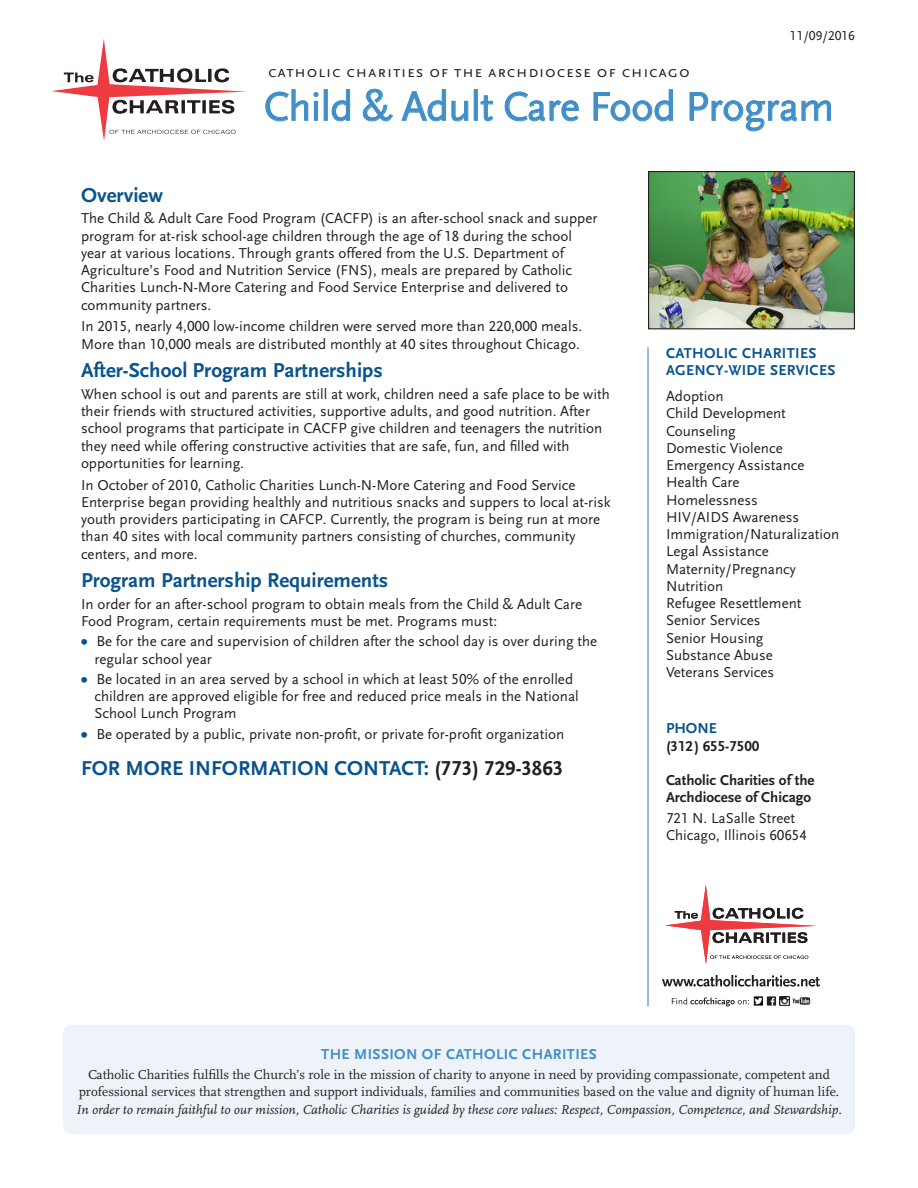
<style>
.page{position:relative;width:918px;height:1188px;background:#fff}
.page>*{position:absolute;margin:0;border:0;box-sizing:border-box;transform-origin:0 0}
.FS_Banner_HEAD-36{font:42px "Scala Sans LF";letter-spacing:-.01em;color:#3f8ec8}
.FS_Left-Col_BODY{font:700 21px "Scala Sans LF";color:#09538d}
.FS_Left-Col_SUBHEAD{font:700 21px "Scala Sans LF";color:#09538d}
.t1{font:16.5px "Scala Sans LF Caps";letter-spacing:.05em;color:#231f20}
.FS_Left-Col_BODY-2{font:15px/17.2px "Scala Sans LF";color:#231f20}
.FS_Left-Col_BULLETS{font:15px/17.2px "Scala Sans LF";color:#231f20}
.t2{font:700 15px/17.2px "Scala Sans LF";color:#231f20}
.t3{font:700 15px/16.5px "Scala Sans LF";letter-spacing:.02em;color:#09538d}
.t4{font:700 15px "Scala Sans LF";letter-spacing:.025em;color:#3f8ec8}
.t5{font:13.5px/17.2px "Scala LF";color:#231f20;text-align:center}
.t6{font:italic 13.5px "Scala LF";color:#231f20}
.t7{font:13.5px "Scala Sans LF";color:#231f20}
.s1{font-weight:700;font-size:18px;color:#09538d}
.s2{color:#231f20}
</style>
<div class="page">
<div style="left:63px;top:1025px;width:792px;height:109px;background:#edf3f9;border-radius:9px"></div>
<hr style="left:647px;top:347px;width:2px;height:659px;background:#3f8ec8">
<div style="left:767px;top:996px;width:9px;height:10px;background:#231f20"></div>
<svg style="left:771px;top:996px;width:39px;height:10px"></svg>
<svg style="left:754px;top:996px;width:9px;height:10px"></svg>
<svg style="left:672px;top:997px;width:90px;height:10px"></svg>
<svg style="left:662px;top:975px;width:158px;height:12px"></svg>
<svg style="left:665px;top:885px;width:152px;height:79px"></svg>
<svg style="left:265px;top:89px;width:53px;height:33px"></svg>
<div style="left:324px;top:89px;width:4px;height:32px;border:1px solid #3f8ec8"></div>
<svg style="left:331px;top:89px;width:19px;height:33px"></svg>
<svg style="left:363px;top:89px;width:30px;height:33px"></svg>
<svg style="left:401px;top:89px;width:68px;height:33px"></svg>
<div style="left:474px;top:89px;width:4px;height:32px;border:1px solid #3f8ec8"></div>
<svg style="left:480px;top:95px;width:14px;height:27px"></svg>
<svg style="left:504px;top:91px;width:75px;height:31px"></svg>
<svg style="left:593px;top:89px;width:80px;height:33px"></svg>
<svg style="left:689px;top:92px;width:142px;height:40px"></svg>
<svg style="left:51px;top:39px;width:195px;height:102px"></svg>
<img style="left:650px;top:173px;width:203px;height:154px">
<div style="left:648px;top:171px;width:207px;height:158px;border:1px solid #231f20"></div>
<p class="t7" style="left:790px;top:28px;width:67px">11/09/2016</p>
<p class="t1" style="left:268px;top:63px;width:423px">catholic charities of the archdiocese of chicago</p>
<p class="FS_Banner_HEAD-36" style="left:264px;top:84px;width:572px">Child &amp; Adult Care Food Program</p>
<p class="FS_Left-Col_BODY" style="left:81px;top:184px;width:84px">Overview</p>
<p class="FS_Left-Col_BODY-2" style="left:81px;top:210px;width:518px">The Child &amp; Adult Care Food Program (CACFP) is an after-school snack and supper program for at-risk school-age children through the age of 18 during the school year at various locations. Through grants offered from the U.S. Department of Agriculture’s Food and Nutrition Service (FNS), meals are prepared by Catholic Charities Lunch-N-More Catering and Food Service Enterprise and delivered to community partners.</p>
<p class="FS_Left-Col_BODY-2" style="left:81px;top:318px;width:503px">In 2015, nearly 4,000 low-income children were served more than 220,000 meals.<br>More than 10,000 meals are distributed monthly at 40 sites throughout Chicago.</p>
<p class="FS_Left-Col_BODY" style="left:81px;top:359px;width:303px">After-School Program Partnerships</p>
<p class="FS_Left-Col_BODY-2" style="left:81px;top:386px;width:530px">When school is out and parents are still at work, children need a safe place to be with their friends with structured activities, supportive adults, and good nutrition. After school programs that participate in CACFP give children and teenagers the nutrition they need while offering constructive activities that are safe, fun, and filled with opportunities for learning.</p>
<p class="FS_Left-Col_BODY-2" style="left:81px;top:476px;width:531px">In October of 2010, Catholic Charities Lunch-N-More Catering and Food Service Enterprise began providing healthly and nutritious snacks and suppers to local at-risk youth providers participating in CAFCP. Currently, the program is being run at more than 40 sites with local community partners consisting of churches, community centers, and more.</p>
<p class="FS_Left-Col_BODY" style="left:81px;top:569px;width:309px">Program Partnership Requirements</p>
<p class="FS_Left-Col_BULLETS" style="left:81px;top:596px;width:503px">In order for an after-school program to obtain meals from the Child &amp; Adult Care<br>Food Program, certain requirements must be met. Programs must:</p>
<p class="FS_Left-Col_BODY-2" style="left:94px;top:633px;width:504px;text-indent:-14px"><span class="s1">•</span> Be for the care and supervision of children after the school day is over during the regular school year</p>
<p class="FS_Left-Col_BODY-2" style="left:94px;top:671px;width:486px;text-indent:-14px"><span class="s1">•</span> Be located in an area served by a school in which at least 50% of the enrolled children are approved eligible for free and reduced price meals in the National<br>School Lunch Program</p>
<p class="FS_Left-Col_BODY-2" style="left:81px;top:725px;width:485px"><span class="s1">•</span> Be operated by a public, private non-profit, or private for-profit organization</p>
<p class="FS_Left-Col_SUBHEAD" style="left:81px;top:757px;width:484px">FOR MORE INFORMATION CONTACT: <span class="s2">(773) 729-3863</span></p>
<p class="t3" style="left:666px;top:346px;width:171px">CATHOLIC CHARITIES<br>AGENCY-WIDE SERVICES</p>
<p class="FS_Left-Col_BODY-2" style="left:666px;top:388px;width:175px">Adoption<br>Child Development<br>Counseling<br>Domestic Violence<br>Emergency Assistance<br>Health Care<br>Homelessness<br>HIV/AIDS Awareness<br>Immigration/Naturalization<br>Legal Assistance<br>Maternity/Pregnancy<br>Nutrition<br>Refugee Resettlement<br>Senior Services<br>Senior Housing<br>Substance Abuse<br>Veterans Services</p>
<p class="t3" style="left:666px;top:721px;width:52px">PHONE</p>
<p class="t2" style="left:666px;top:738px;width:95px">(312) 655-7500</p>
<p class="t2" style="left:666px;top:772px;width:150px">Catholic Charities of the<br>Archdiocese of Chicago</p>
<p class="FS_Left-Col_BODY-2" style="left:666px;top:809px;width:142px">721 N. LaSalle Street<br>Chicago, Illinois 60654</p>
<p class="t4" style="left:321px;top:1046px;width:277px">THE MISSION OF CATHOLIC CHARITIES</p>
<p class="t5" style="left:79px;top:1066px;width:762px">Catholic Charities fulfills the Church’s role in the mission of charity to anyone in need by providing compassionate, competent and professional services that strengthen and support individuals, families and communities based on the value and dignity of human life.</p>
<p class="t6" style="left:76px;top:1102px;width:767px">In order to remain faithful to our mission, Catholic Charities is guided by these core values: Respect, Compassion, Competence, and Stewardship.</p>
</div>
